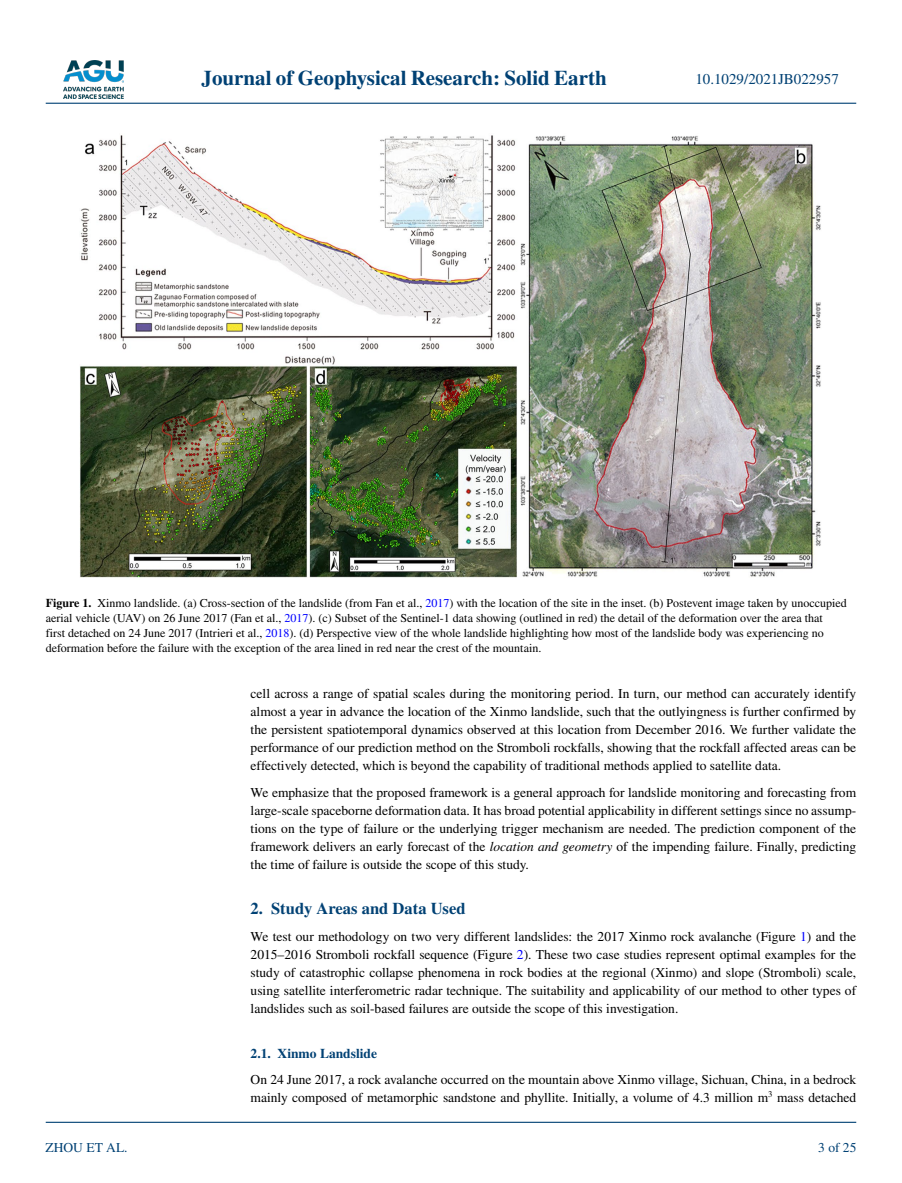
<style>
.page{position:relative;width:902px;height:1183px;background:#fff}
.page>*{position:absolute;margin:0;border:0;box-sizing:border-box;transform-origin:0 0}
.t1{font:700 21px "STIX";color:#004174}
.t2{font:700 16.5px "STIX";color:#004174}
.t3{font:15px "STIX";color:#004174}
.t4{font:13.5px/18px "STIX";color:#000;text-align:justify}
.t5{font:700 13.5px "STIX";color:#004174}
.t6{font:13.5px "STIX";color:#004174}
.t7{font:12px/15px "STIX";color:#000}
.s1{font-weight:700}
.s2{color:#00f}
.s3{font-style:italic}
</style>
<div class="page">
<img style="left:63px;top:60px;width:60px;height:39px">
<hr style="left:46px;top:103px;width:810px;height:1px;background:#004174">
<hr style="left:46px;top:1121px;width:810px;height:1px;background:#004174">
<img style="left:80px;top:135px;width:741px;height:443px">
<h1 class="t1" style="left:201px;top:66px;width:407px">Journal of Geophysical Research: Solid Earth</h1>
<p class="t3" style="left:695px;top:69px;width:145px">10.1029/2021JB022957</p>
<p class="t7" style="left:46px;top:596px;width:802px"><span class="s1">Figure 1.</span> Xinmo landslide. (a) Cross-section of the landslide (from Fan et al., <span class="s2">2017</span>) with the location of the site in the inset. (b) Postevent image taken by unoccupied aerial vehicle (UAV) on 26 June 2017 (Fan et al., <span class="s2">2017</span>). (c) Subset of the Sentinel-1 data showing (outlined in red) the detail of the deformation over the area that<br>first detached on 24 June 2017 (Intrieri et al., <span class="s2">2018</span>). (d) Perspective view of the whole landslide highlighting how most of the landslide body was experiencing no deformation before the failure with the exception of the area lined in red near the crest of the mountain.</p>
<p class="t6" style="left:45px;top:1138px;width:84px">ZHOU ET AL.</p>
<p class="t4" style="left:250px;top:685px;width:607px">cell across a range of spatial scales during the monitoring period. In turn, our method can accurately identify almost a year in advance the location of the Xinmo landslide, such that the outlyingness is further confirmed by the persistent spatiotemporal dynamics observed at this location from December 2016. We further validate the performance of our prediction method on the Stromboli rockfalls, showing that the rockfall affected areas can be effectively detected, which is beyond the capability of traditional methods applied to satellite data.</p>
<p class="t4" style="left:250px;top:784px;width:607px">We emphasize that the proposed framework is a general approach for landslide monitoring and forecasting from large-scale spaceborne deformation data. It has broad potential applicability in different settings since no assump&shy;tions on the type of failure or the underlying trigger mechanism are needed. The prediction component of the framework delivers an early forecast of the <span class="s3">location and geometry</span> of the impending failure. Finally, predicting the time of failure is outside the scope of this study.</p>
<p class="t2" style="left:250px;top:898px;width:216px">2. Study Areas and Data Used</p>
<p class="t4" style="left:250px;top:928px;width:607px">We test our methodology on two very different landslides: the 2017 Xinmo rock avalanche (Figure <span class="s2">1</span>) and the 2015–2016 Stromboli rockfall sequence (Figure <span class="s2">2</span>). These two case studies represent optimal examples for the study of catastrophic collapse phenomena in rock bodies at the regional (Xinmo) and slope (Stromboli) scale, using satellite interferometric radar technique. The suitability and applicability of our method to other types of landslides such as soil-based failures are outside the scope of this investigation.</p>
<p class="t5" style="left:250px;top:1045px;width:128px">2.1. Xinmo Landslide</p>
<p class="t4" style="left:250px;top:1070px;width:607px">On 24 June 2017, a rock avalanche occurred on the mountain above Xinmo village, Sichuan, China, in a bedrock mainly composed of metamorphic sandstone and phyllite. Initially, a volume of 4.3 million m<sup>3</sup> mass detached</p>
<p class="t6" style="left:818px;top:1138px;width:40px">3 of 25</p>
</div>
